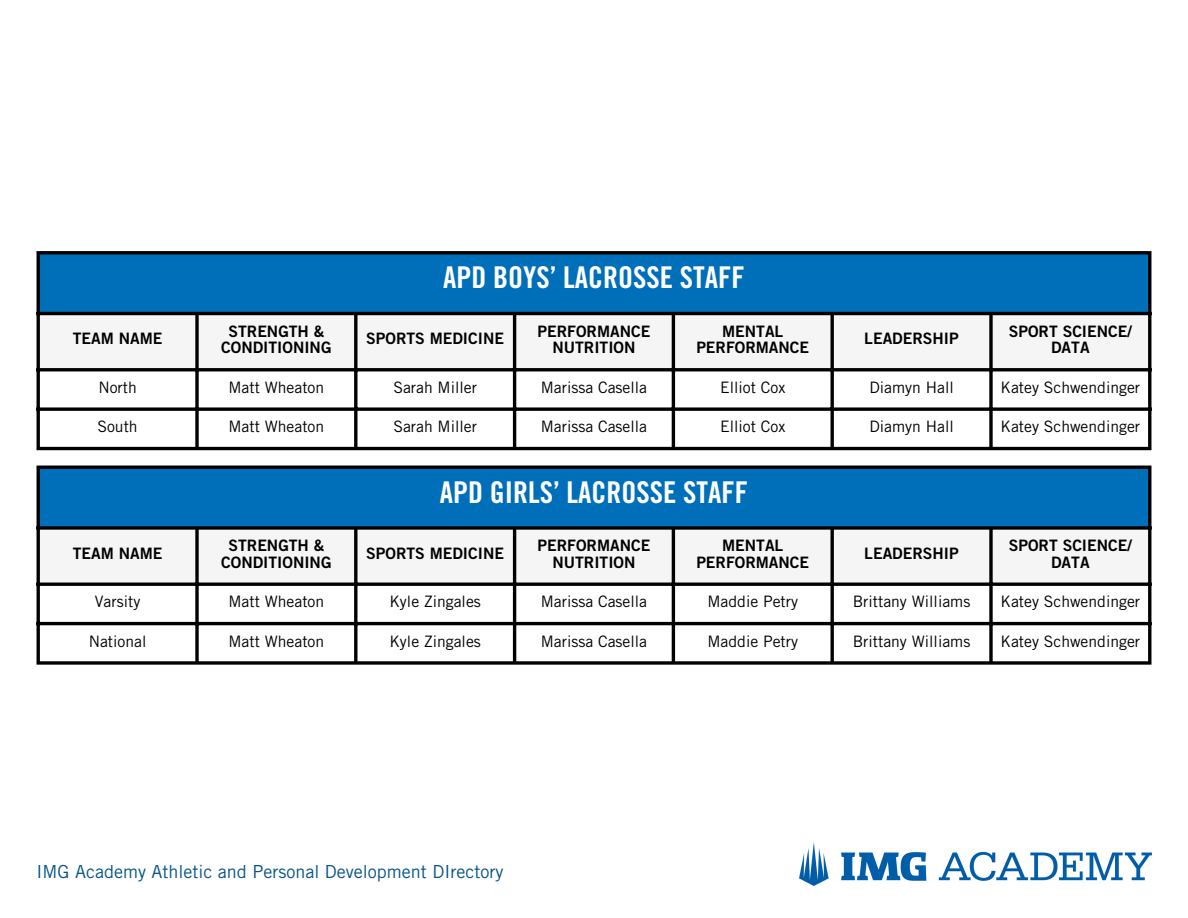
<style>
.page{position:relative;width:1188px;height:918px;background:#fff}
.page>*{position:absolute;margin:0;border:0;box-sizing:border-box;transform-origin:0 0}
.t1{font:30px "Trade Gothic LT Std Bd Cn 20";color:#fff}
.t2{font:18px "Trade Gothic LT Std";color:#065388}
.t3{font:15.75px "Trade Gothic LT Std";color:#000}
.t4{font:15.75px/16.8px "Trade Gothic LT Std Bd 2";color:#000;text-align:center}
</style>
<div class="page">
<img style="left:800px;top:842px;width:352px;height:44px">
<div style="left:38px;top:253px;width:1112px;height:61px;background:#006fba"></div>
<div style="left:40px;top:315px;width:1108px;height:53px;background:#f5f5f5"></div>
<hr style="left:37px;top:254px;width:3px;height:193px;background:#000">
<svg style="left:195px;top:315px;width:4px;height:132px"></svg>
<hr style="left:354px;top:315px;width:3px;height:132px;background:#000">
<hr style="left:513px;top:315px;width:3px;height:132px;background:#000">
<hr style="left:672px;top:315px;width:3px;height:132px;background:#000">
<hr style="left:831px;top:315px;width:3px;height:132px;background:#000">
<svg style="left:989px;top:315px;width:4px;height:132px"></svg>
<hr style="left:1148px;top:254px;width:3px;height:193px;background:#000">
<hr style="left:37px;top:251px;width:1114px;height:3px;background:#000">
<hr style="left:37px;top:312px;width:1114px;height:3px;background:#000">
<hr style="left:37px;top:368px;width:1114px;height:3px;background:#000">
<svg style="left:40px;top:407px;width:1108px;height:4px;fill:#000"></svg>
<hr style="left:37px;top:447px;width:1114px;height:3px;background:#000">
<div style="left:38px;top:467px;width:1112px;height:61px;background:#006fba"></div>
<div style="left:40px;top:530px;width:1108px;height:53px;background:#f5f5f5"></div>
<hr style="left:37px;top:469px;width:3px;height:192px;background:#000">
<svg style="left:195px;top:530px;width:4px;height:131px"></svg>
<hr style="left:354px;top:530px;width:3px;height:131px;background:#000">
<hr style="left:513px;top:530px;width:3px;height:131px;background:#000">
<hr style="left:672px;top:530px;width:3px;height:131px;background:#000">
<hr style="left:831px;top:530px;width:3px;height:131px;background:#000">
<svg style="left:989px;top:530px;width:4px;height:131px"></svg>
<hr style="left:1148px;top:469px;width:3px;height:192px;background:#000">
<hr style="left:37px;top:466px;width:1114px;height:3px;background:#000">
<svg style="left:40px;top:526px;width:1108px;height:4px;fill:#000"></svg>
<hr style="left:37px;top:583px;width:1114px;height:3px;background:#000">
<hr style="left:37px;top:622px;width:1114px;height:3px;background:#000">
<svg style="left:37px;top:661px;width:1114px;height:4px;fill:#000"></svg>
<p class="t1" style="left:443px;top:267px;width:303px">APD BOYS’ LACROSSE STAFF</p>
<p class="t4" style="left:73px;top:333px;width:91px">TEAM NAME</p>
<p class="t4" style="left:221px;top:325px;width:112px">STRENGTH &amp;<br>CONDITIONING</p>
<p class="t4" style="left:366px;top:333px;width:139px">SPORTS MEDICINE</p>
<p class="t4" style="left:538px;top:325px;width:114px">PERFORMANCE<br>NUTRITION</p>
<p class="t4" style="left:696px;top:325px;width:114px">MENTAL<br>PERFORMANCE</p>
<p class="t4" style="left:864px;top:333px;width:96px">LEADERSHIP</p>
<p class="t4" style="left:1009px;top:325px;width:124px">SPORT SCIENCE/<br>DATA</p>
<p class="t3" style="left:98px;top:381px;width:40px">North</p>
<p class="t3" style="left:228px;top:381px;width:97px">Matt Wheaton</p>
<p class="t3" style="left:393px;top:381px;width:85px">Sarah Miller</p>
<p class="t3" style="left:541px;top:381px;width:108px">Marissa Casella</p>
<p class="t3" style="left:720px;top:381px;width:67px">Elliot Cox</p>
<p class="t3" style="left:869px;top:381px;width:86px">Diamyn Hall</p>
<p class="t3" style="left:1001px;top:381px;width:141px">Katey Schwendinger</p>
<p class="t3" style="left:97px;top:421px;width:42px">South</p>
<p class="t3" style="left:228px;top:421px;width:97px">Matt Wheaton</p>
<p class="t3" style="left:393px;top:421px;width:85px">Sarah Miller</p>
<p class="t3" style="left:541px;top:421px;width:108px">Marissa Casella</p>
<p class="t3" style="left:720px;top:421px;width:67px">Elliot Cox</p>
<p class="t3" style="left:869px;top:421px;width:86px">Diamyn Hall</p>
<p class="t3" style="left:1001px;top:421px;width:141px">Katey Schwendinger</p>
<p class="t1" style="left:440px;top:481px;width:310px">APD GIRLS’ LACROSSE STAFF</p>
<p class="t4" style="left:73px;top:547px;width:91px">TEAM NAME</p>
<p class="t4" style="left:221px;top:539px;width:112px">STRENGTH &amp;<br>CONDITIONING</p>
<p class="t4" style="left:366px;top:547px;width:139px">SPORTS MEDICINE</p>
<p class="t4" style="left:538px;top:539px;width:114px">PERFORMANCE<br>NUTRITION</p>
<p class="t4" style="left:696px;top:539px;width:114px">MENTAL<br>PERFORMANCE</p>
<p class="t4" style="left:864px;top:547px;width:96px">LEADERSHIP</p>
<p class="t4" style="left:1009px;top:539px;width:124px">SPORT SCIENCE/<br>DATA</p>
<p class="t3" style="left:95px;top:596px;width:47px">Varsity</p>
<p class="t3" style="left:228px;top:596px;width:97px">Matt Wheaton</p>
<p class="t3" style="left:389px;top:596px;width:93px">Kyle Zingales</p>
<p class="t3" style="left:541px;top:596px;width:108px">Marissa Casella</p>
<p class="t3" style="left:707px;top:596px;width:92px">Maddie Petry</p>
<p class="t3" style="left:853px;top:596px;width:119px">Brittany Williams</p>
<p class="t3" style="left:1001px;top:596px;width:141px">Katey Schwendinger</p>
<p class="t3" style="left:89px;top:635px;width:59px">National</p>
<p class="t3" style="left:228px;top:635px;width:97px">Matt Wheaton</p>
<p class="t3" style="left:389px;top:635px;width:93px">Kyle Zingales</p>
<p class="t3" style="left:541px;top:635px;width:108px">Marissa Casella</p>
<p class="t3" style="left:707px;top:635px;width:92px">Maddie Petry</p>
<p class="t3" style="left:853px;top:635px;width:119px">Brittany Williams</p>
<p class="t3" style="left:1001px;top:635px;width:141px">Katey Schwendinger</p>
<p class="t2" style="left:37px;top:865px;width:468px">IMG Academy Athletic and Personal Development DIrectory</p>
</div>
